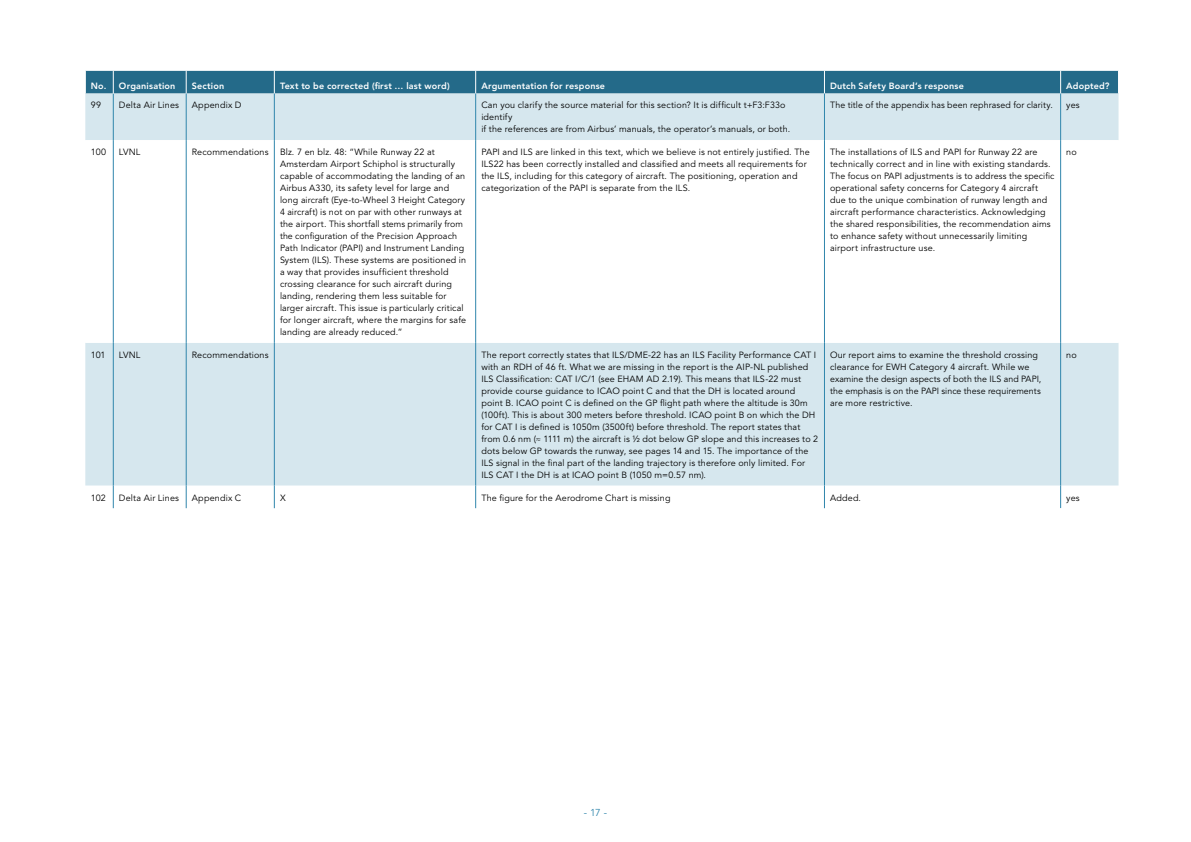
<style>
.page{position:relative;width:1191px;height:842px;background:#fff}
.page>*{position:absolute;margin:0;border:0;box-sizing:border-box;transform-origin:0 0}
.t1{font:10px "Avenir LT Std";color:#3086ac}
.t2{font:9px/12px "Avenir LT Std";letter-spacing:.015em;color:#000}
.t3{font:800 9px "Avenir LT Std";letter-spacing:.02em;color:#fff}
</style>
<div class="page">
<div style="left:85px;top:94px;width:1033px;height:391px;background:#d6e7ee"></div>
<svg style="left:85px;top:140px;width:1033px;height:203px"></svg>
<hr style="left:113px;top:94px;width:1px;height:46px;background:#3086ac">
<hr style="left:186px;top:94px;width:1px;height:46px;background:#3086ac">
<hr style="left:274px;top:94px;width:1px;height:46px;background:#3086ac">
<hr style="left:475px;top:94px;width:1px;height:46px;background:#3086ac">
<hr style="left:824px;top:94px;width:1px;height:46px;background:#3086ac">
<hr style="left:1060px;top:94px;width:1px;height:46px;background:#3086ac">
<hr style="left:113px;top:140px;width:1px;height:203px;background:#3086ac">
<hr style="left:186px;top:140px;width:1px;height:203px;background:#3086ac">
<hr style="left:274px;top:140px;width:1px;height:203px;background:#3086ac">
<hr style="left:475px;top:140px;width:1px;height:203px;background:#3086ac">
<hr style="left:824px;top:140px;width:1px;height:203px;background:#3086ac">
<hr style="left:1060px;top:140px;width:1px;height:203px;background:#3086ac">
<hr style="left:113px;top:343px;width:1px;height:142px;background:#3086ac">
<hr style="left:186px;top:343px;width:1px;height:142px;background:#3086ac">
<hr style="left:274px;top:343px;width:1px;height:142px;background:#3086ac">
<hr style="left:475px;top:343px;width:1px;height:142px;background:#3086ac">
<hr style="left:824px;top:343px;width:1px;height:142px;background:#3086ac">
<hr style="left:1060px;top:343px;width:1px;height:142px;background:#3086ac">
<svg style="left:113px;top:485px;width:1px;height:23px"></svg>
<svg style="left:186px;top:485px;width:1px;height:23px"></svg>
<svg style="left:274px;top:485px;width:1px;height:23px"></svg>
<svg style="left:475px;top:485px;width:1px;height:23px"></svg>
<svg style="left:824px;top:485px;width:1px;height:23px"></svg>
<svg style="left:1060px;top:485px;width:1px;height:23px"></svg>
<div style="left:85px;top:71px;width:1034px;height:23px;background:#246a89"></div>
<p class="t3" style="left:91px;top:81px;width:86px">No. Organisation</p>
<p class="t3" style="left:192px;top:81px;width:34px">Section</p>
<p class="t3" style="left:280px;top:81px;width:171px">Text to be corrected (first … last word)</p>
<p class="t3" style="left:481px;top:81px;width:125px">Argumentation for response</p>
<p class="t3" style="left:830px;top:81px;width:135px">Dutch Safety Board’s response</p>
<p class="t3" style="left:1066px;top:81px;width:45px">Adopted?</p>
<p class="t2" style="left:91px;top:100px;width:12px">99</p>
<p class="t2" style="left:119px;top:100px;width:62px">Delta Air Lines</p>
<p class="t2" style="left:192px;top:100px;width:51px">Appendix D</p>
<p class="t2" style="left:481px;top:100px;width:310px">Can you clarify the source material for this section? It is difficult t+F3:F33o identify<br>if the references are from Airbus’ manuals, the operator’s manuals, or both.</p>
<p class="t2" style="left:830px;top:100px;width:224px">The title of the appendix has been rephrased for clarity.</p>
<p class="t2" style="left:1066px;top:100px;width:15px">yes</p>
<p class="t2" style="left:91px;top:146px;width:17px">100</p>
<p class="t2" style="left:119px;top:146px;width:23px">LVNL</p>
<p class="t2" style="left:192px;top:146px;width:78px">Recommendations</p>
<p class="t2" style="left:280px;top:146px;width:188px">Blz. 7 en blz. 48: “While Runway 22 at Amsterdam Airport Schiphol is structurally capable of accommodating the landing of an Airbus A330, its safety level for large and long aircraft (Eye-to-Wheel 3 Height Category 4 aircraft) is not on par with other runways at the airport. This shortfall stems primarily from the configuration of the Precision Approach Path Indicator (PAPI) and Instrument Landing System (ILS). These systems are positioned in a way that provides insufficient threshold crossing clearance for such aircraft during landing, rendering them less suitable for larger aircraft. This issue is particularly critical for longer aircraft, where the margins for safe landing are already reduced.”</p>
<p class="t2" style="left:481px;top:146px;width:330px">PAPI and ILS are linked in this text, which we believe is not entirely justified. The ILS22 has been correctly installed and classified and meets all requirements for the ILS, including for this category of aircraft. The positioning, operation and categorization of the PAPI is separate from the ILS.</p>
<p class="t2" style="left:830px;top:146px;width:226px">The installations of ILS and PAPI for Runway 22 are technically correct and in line with existing standards.<br>The focus on PAPI adjustments is to address the specific operational safety concerns for Category 4 aircraft due to the unique combination of runway length and aircraft performance characteristics. Acknowledging the shared responsibilities, the recommendation aims to enhance safety without unnecessarily limiting airport infrastructure use.</p>
<p class="t2" style="left:1066px;top:146px;width:12px">no</p>
<p class="t2" style="left:91px;top:349px;width:16px">101</p>
<p class="t2" style="left:119px;top:349px;width:23px">LVNL</p>
<p class="t2" style="left:192px;top:349px;width:78px">Recommendations</p>
<p class="t2" style="left:481px;top:349px;width:338px">The report correctly states that ILS/DME-22 has an ILS Facility Performance CAT I with an RDH of 46 ft. What we are missing in the report is the AIP-NL published ILS Classification: CAT I/C/1 (see EHAM AD 2.19). This means that ILS-22 must provide course guidance to ICAO point C and that the DH is located around point B. ICAO point C is defined on the GP flight path where the altitude is 30m (100ft). This is about 300 meters before threshold. ICAO point B on which the DH for CAT I is defined is 1050m (3500ft) before threshold. The report states that from 0.6 nm (≈ 1111 m) the aircraft is ½ dot below GP slope and this increases to 2 dots below GP towards the runway, see pages 14 and 15. The importance of the ILS signal in the final part of the landing trajectory is therefore only limited. For ILS CAT I the DH is at ICAO point B (1050 m=0.57 nm).</p>
<p class="t2" style="left:830px;top:349px;width:213px">Our report aims to examine the threshold crossing clearance for EWH Category 4 aircraft. While we examine the design aspects of both the ILS and PAPI, the emphasis is on the PAPI since these requirements are more restrictive.</p>
<p class="t2" style="left:1066px;top:349px;width:12px">no</p>
<p class="t2" style="left:91px;top:492px;width:16px">102</p>
<p class="t2" style="left:119px;top:492px;width:62px">Delta Air Lines</p>
<p class="t2" style="left:192px;top:492px;width:51px">Appendix C</p>
<p class="t2" style="left:280px;top:492px;width:7px">X</p>
<p class="t2" style="left:481px;top:492px;width:191px">The figure for the Aerodrome Chart is missing</p>
<p class="t2" style="left:830px;top:492px;width:32px">Added.</p>
<p class="t2" style="left:1066px;top:492px;width:15px">yes</p>
<p class="t1" style="left:584px;top:807px;width:25px">- 17 -</p>
</div>
